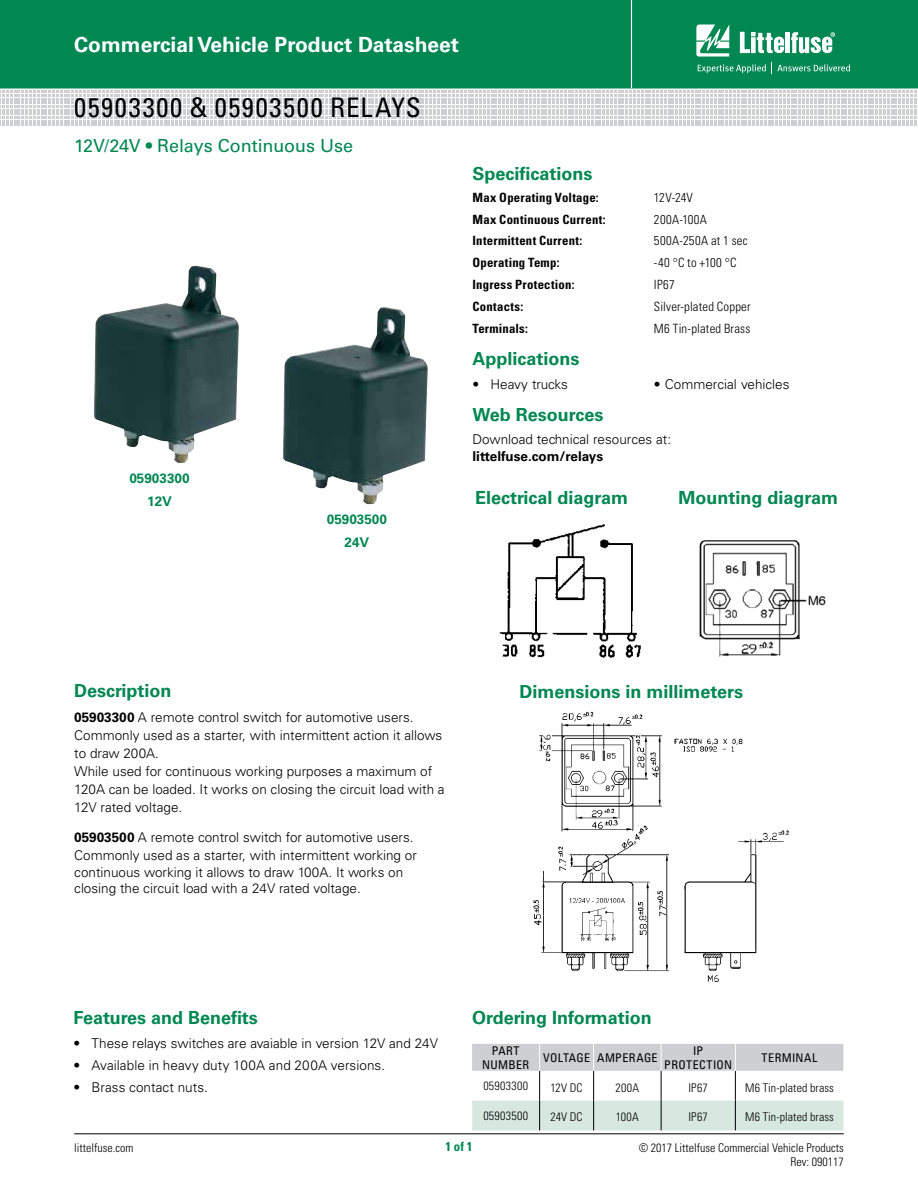
<style>
.page{position:relative;width:918px;height:1188px;background:#fff}
.page>*{position:absolute;margin:0;border:0;box-sizing:border-box;transform-origin:0 0}
.t1{font:condensed 27px "Univers LT Std";letter-spacing:.065em;color:#000}
.t2{font:700 21px "Univers LT Std";color:#fff}
.t3{font:700 18px "Univers LT Std";color:#008752}
.t4{font:18px "Univers LT Std";letter-spacing:-.005em;color:#008752}
.t5{font:300 13.5px/18px "Univers LT Std";color:#000}
.t6{font:700 13.5px/23px "Univers LT Std";color:#008752;text-align:center}
.t7{font:700 13.5px "Univers LT Std";color:#000}
.t8{font:700 condensed 12.75px "Univers LT Std";letter-spacing:.02em;color:#000}
.t9{font:300 condensed 12.75px "Univers LT Std";letter-spacing:.02em;color:#000}
.t10{font:700 condensed 12.75px "Univers LT Std";color:#008752}
.t11{font:300 condensed 12px/13.5px "Univers LT Std";color:#000;text-align:right}
.t12{font:condensed 12px/14.4px "Univers LT Std";letter-spacing:.03em;color:#000;text-align:center}
.t13{font:300 condensed 12px "Univers LT Std";letter-spacing:.025em;color:#000}
.t14{font:300 condensed 12px "Univers LT Std";letter-spacing:.03em;color:#000}
.s1{font-weight:700}
</style>
<div class="page">
<div style="left:0;top:0;width:918px;height:88px;background:#008752"></div>
<hr style="left:631px;top:0;width:1px;height:88px;background:#fff">
<hr style="left:74px;top:1134px;width:770px;height:1px;background:#000">
<svg style="left:0;top:91px;width:917px;height:35px"></svg>
<svg style="left:696px;top:24px;width:33px;height:33px"></svg>
<hr style="left:786px;top:32px;width:4px;height:21px;background:#fff">
<svg style="left:791px;top:32px;width:44px;height:21px"></svg>
<svg style="left:740px;top:32px;width:44px;height:21px"></svg>
<svg style="left:698px;top:64px;width:68px;height:9px"></svg>
<svg style="left:772px;top:63px;width:78px;height:11px"></svg>
<img style="left:94px;top:266px;width:145px;height:197px">
<img style="left:283px;top:307px;width:145px;height:197px">
<img style="left:499px;top:524px;width:142px;height:134px">
<img style="left:699px;top:540px;width:127px;height:117px">
<img style="left:533px;top:711px;width:256px;height:271px">
<svg style="left:472px;top:1044px;width:371px;height:86px"></svg>
<h2 class="t2" style="left:74px;top:32px;width:386px">Commercial Vehicle Product Datasheet</h2>
<h1 class="t1" style="left:74px;top:91px;width:348px">05903300 &amp; 05903500 RELAYS</h1>
<h3 class="t4" style="left:74px;top:135px;width:280px">12V/24V • Relays Continuous Use</h3>
<p class="t6" style="left:129px;top:467px;width:62px">05903300<br>12V</p>
<p class="t6" style="left:327px;top:508px;width:62px">05903500<br>24V</p>
<h3 class="t3" style="left:472px;top:163px;width:122px">Specifications</h3>
<p class="t8" style="left:472px;top:189px;width:128px">Max Operating Voltage:</p>
<p class="t9" style="left:654px;top:190px;width:41px">12V-24V</p>
<p class="t8" style="left:472px;top:211px;width:135px">Max Continuous Current:</p>
<p class="t9" style="left:654px;top:211px;width:54px">200A-100A</p>
<p class="t8" style="left:472px;top:233px;width:111px">Intermittent Current:</p>
<p class="t9" style="left:654px;top:233px;width:95px">500A-250A at 1 sec</p>
<p class="t8" style="left:472px;top:255px;width:89px">Operating Temp:</p>
<p class="t9" style="left:654px;top:255px;width:84px">-40 °C to +100 °C</p>
<p class="t8" style="left:472px;top:276px;width:104px">Ingress Protection:</p>
<p class="t9" style="left:654px;top:277px;width:22px">IP67</p>
<p class="t8" style="left:472px;top:298px;width:52px">Contacts:</p>
<p class="t9" style="left:654px;top:298px;width:98px">Silver-plated Copper</p>
<p class="t8" style="left:472px;top:321px;width:57px">Terminals:</p>
<p class="t9" style="left:654px;top:321px;width:98px">M6 Tin-plated Brass</p>
<h3 class="t3" style="left:472px;top:348px;width:109px">Applications</h3>
<p class="t5" style="left:472px;top:376px;width:97px">• Heavy trucks</p>
<p class="t5" style="left:654px;top:376px;width:137px">• Commercial vehicles</p>
<h3 class="t3" style="left:472px;top:404px;width:132px">Web Resources</h3>
<p class="t5" style="left:472px;top:430px;width:200px">Download technical resources at:</p>
<p class="t7" style="left:472px;top:448px;width:132px">littelfuse.com/relays</p>
<h3 class="t3" style="left:475px;top:487px;width:154px">Electrical diagram</h3>
<h3 class="t3" style="left:679px;top:487px;width:161px">Mounting diagram</h3>
<h3 class="t3" style="left:74px;top:681px;width:99px">Description</h3>
<p class="t5" style="left:74px;top:708px;width:372px"><span class="s1">05903300</span> A remote control switch for automotive users.<br>Commonly used as a starter, with intermittent action it allows to draw 200A.<br>While used for continuous working purposes a maximum of 120A can be loaded. It works on closing the circuit load with a 12V rated voltage.</p>
<p class="t5" style="left:74px;top:828px;width:344px"><span class="s1">05903500</span> A remote control switch for automotive users.<br>Commonly used as a starter, with intermittent working or</p>
<p class="t5" style="left:74px;top:864px;width:331px;line-height:16.5px">continuous working it allows to draw 100A. It works on closing the circuit load with a 24V rated voltage.</p>
<h3 class="t3" style="left:519px;top:681px;width:225px">Dimensions in millimeters</h3>
<h3 class="t3" style="left:73px;top:1007px;width:186px">Features and Benefits</h3>
<p class="t5" style="left:73px;top:1035px;width:366px">• These relays switches are avaiable in version 12V and 24V</p>
<p class="t5" style="left:73px;top:1056px;width:313px">• Available in heavy duty 100A and 200A versions.</p>
<p class="t5" style="left:73px;top:1078px;width:136px">• Brass contact nuts.</p>
<h3 class="t3" style="left:472px;top:1008px;width:181px">Ordering Information</h3>
<p class="t12" style="left:482px;top:1043px;width:48px">PART<br>NUMBER</p>
<p class="t12" style="left:543px;top:1050px;width:116px">VOLTAGE AMPERAGE</p>
<p class="t12" style="left:664px;top:1043px;width:70px">IP<br>PROTECTION</p>
<p class="t12" style="left:762px;top:1050px;width:57px">TERMINAL</p>
<p class="t13" style="left:483px;top:1079px;width:46px">05903300</p>
<p class="t11" style="left:551px;top:1081px;width:33px">12V DC</p>
<p class="t11" style="left:616px;top:1081px;width:25px">200A</p>
<p class="t11" style="left:689px;top:1081px;width:21px">IP67</p>
<p class="t11" style="left:745px;top:1081px;width:90px">M6 Tin-plated brass</p>
<p class="t14" style="left:483px;top:1108px;width:46px">05903500</p>
<p class="t11" style="left:551px;top:1111px;width:34px">24V DC</p>
<p class="t11" style="left:616px;top:1111px;width:24px">100A</p>
<p class="t11" style="left:689px;top:1111px;width:21px">IP67</p>
<p class="t11" style="left:745px;top:1111px;width:90px">M6 Tin-plated brass</p>
<p class="t11" style="left:74px;top:1141px;width:61px">littelfuse.com</p>
<p class="t10" style="left:445px;top:1139px;width:29px">1 of 1</p>
<p class="t11" style="left:639px;top:1141px;width:207px">© 2017 Littelfuse Commercial Vehicle Products<br>Rev: 090117</p>
</div>
